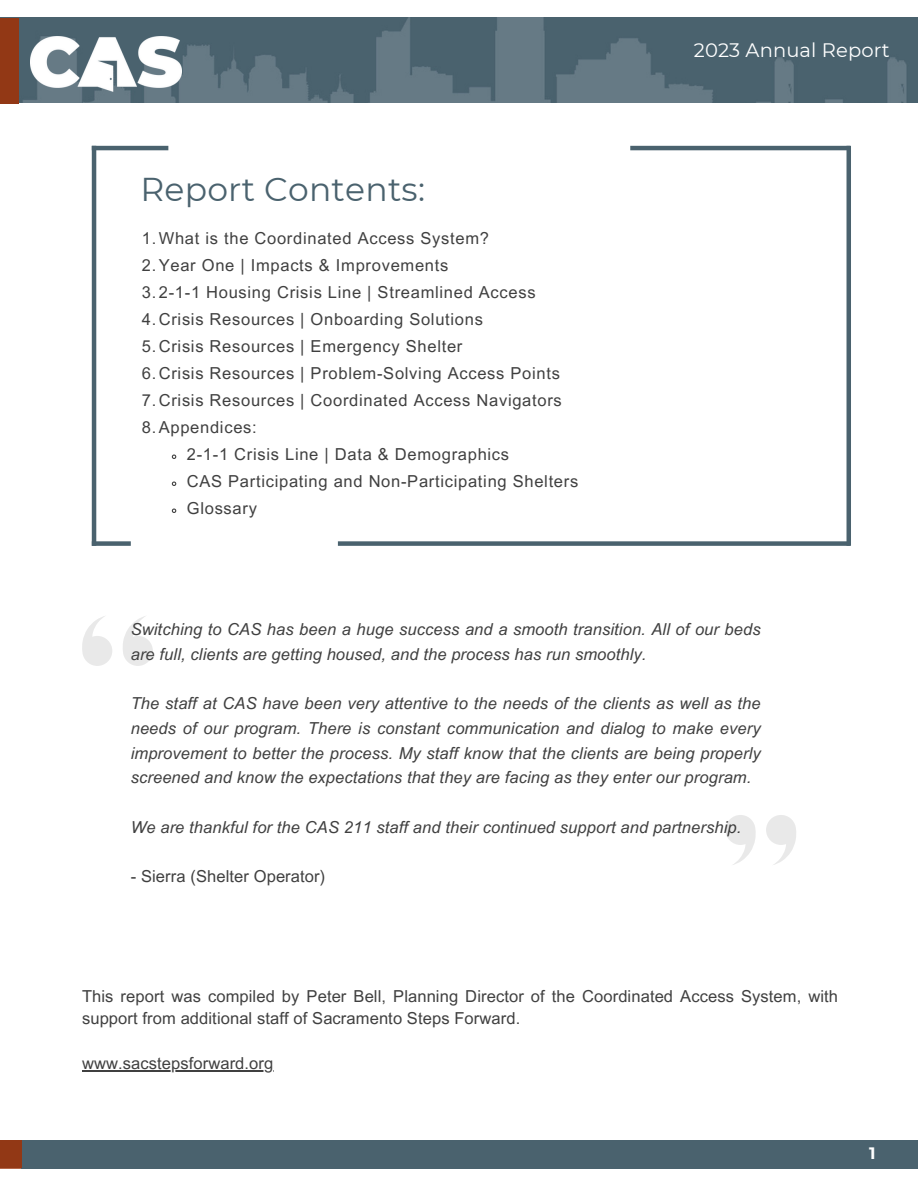
<style>
.page{position:relative;width:918px;height:1188px;background:#fff}
.page>*{position:absolute;margin:0;border:0;box-sizing:border-box;transform-origin:0 0}
.t1{font:33px "Montserrat";letter-spacing:.005em;color:#4a626e}
.t2{font:19.5px "Arial MT Pro";letter-spacing:.005em;color:#fff}
.t3{font:19.5px "Montserrat";letter-spacing:.005em;color:#fff}
.t4{font:italic 16.5px/24.8px "Arial MT Pro";letter-spacing:.005em;color:#404040}
.t5{font:16.5px "Arial MT Pro";letter-spacing:.045em;color:#404040}
.t6{font:16.5px/22.5px "Arial MT Pro";letter-spacing:.005em;color:#404040}
.t7{font:700 16.5px "Montserrat";color:#fff}
</style>
<div class="page">
<div style="left:0;top:1140px;width:918px;height:29px;background:#4a626e"></div>
<div style="left:0;top:1140px;width:20px;height:29px;background:#b46749"></div>
<svg style="left:82px;top:616px;width:30px;height:50px"></svg>
<svg style="left:123px;top:616px;width:30px;height:50px"></svg>
<svg style="left:766px;top:815px;width:30px;height:50px"></svg>
<svg style="left:725px;top:815px;width:31px;height:50px"></svg>
<img style="left:0;top:17px;width:918px;height:86px">
<img style="left:30px;top:37px;width:151px;height:55px">
<div style="left:0;top:18px;width:18px;height:85px;background:#923815"></div>
<div style="left:0;top:1140px;width:21px;height:28px;background:#923815"></div>
<hr style="left:82px;top:1071px;width:191px;height:1px;background:#404040">
<svg style="left:171px;top:454px;width:6px;height:5px"></svg>
<svg style="left:171px;top:481px;width:6px;height:5px"></svg>
<svg style="left:171px;top:508px;width:6px;height:5px"></svg>
<div style="left:338px;top:541px;width:512px;height:5px;background:#4a626e"></div>
<hr style="left:630px;top:146px;width:220px;height:4px;background:#4a626e">
<hr style="left:847px;top:146px;width:4px;height:400px;background:#4a626e">
<hr style="left:92px;top:146px;width:4px;height:400px;background:#4a626e">
<hr style="left:92px;top:146px;width:76px;height:4px;background:#4a626e">
<div style="left:92px;top:541px;width:39px;height:5px;background:#4a626e"></div>
<p class="t1" style="left:140px;top:169px;width:286px">Report Contents:</p>
<p class="t5" style="left:142px;top:232px;width:349px">1.What is the Coordinated Access System?</p>
<p class="t5" style="left:142px;top:259px;width:308px">2.Year One | Impacts &amp; Improvements</p>
<p class="t5" style="left:142px;top:286px;width:395px">3.2-1-1 Housing Crisis Line | Streamlined Access</p>
<p class="t5" style="left:142px;top:313px;width:343px">4.Crisis Resources | Onboarding Solutions</p>
<p class="t5" style="left:142px;top:340px;width:322px">5.Crisis Resources | Emergency Shelter</p>
<p class="t5" style="left:142px;top:367px;width:420px">6.Crisis Resources | Problem-Solving Access Points</p>
<p class="t5" style="left:142px;top:394px;width:421px">7.Crisis Resources | Coordinated Access Navigators</p>
<p class="t5" style="left:142px;top:421px;width:116px">8.Appendices:</p>
<p class="t5" style="left:187px;top:448px;width:324px">2-1-1 Crisis Line | Data &amp; Demographics</p>
<p class="t5" style="left:187px;top:475px;width:393px">CAS Participating and Non-Participating Shelters</p>
<p class="t5" style="left:187px;top:502px;width:72px">Glossary</p>
<p class="t3" style="left:694px;top:38px;width:197px">2023 Annual Report</p>
<h1 class="t2" style="left:714px;top:52px;width:177px">2023 Annual Report</h1>
<p class="t4" style="left:131px;top:619px;width:632px">Switching to CAS has been a huge success and a smooth transition. All of our beds are full, clients are getting housed, and the process has run smoothly.</p>
<p class="t4" style="left:131px;top:693px;width:632px;text-align:justify">The staff at CAS have been very attentive to the needs of the clients as well as the needs of our program. There is constant communication and dialog to make every improvement to better the process. My staff know that the clients are being properly screened and know the expectations that they are facing as they enter our program.</p>
<h2 class="t4" style="left:131px;top:817px;width:612px">We are thankful for the CAS 211 staff and their continued support and partnership.</h2>
<h2 class="t6" style="left:131px;top:868px;width:196px">- Sierra (Shelter Operator)</h2>
<p class="t6" style="left:82px;top:987px;width:758px">This report was compiled by Peter Bell, Planning Director of the Coordinated Access System, with support from additional staff of Sacramento Steps Forward.</p>
<p class="t6" style="left:82px;top:1054px;width:193px">www.sacstepsforward.org</p>
<p class="t7" style="left:869px;top:1143px;width:8px">1</p>
</div>
